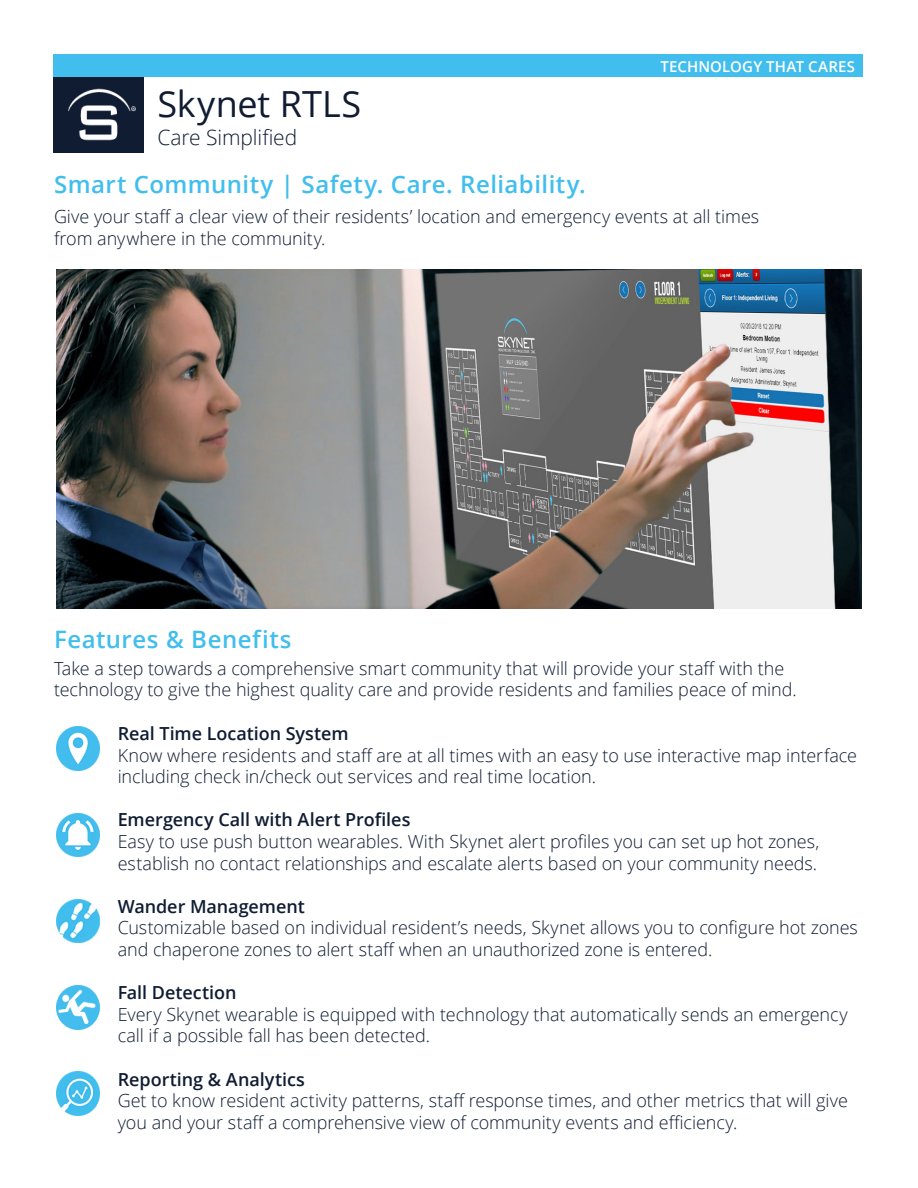
<style>
.page{position:relative;width:918px;height:1188px;background:#fff}
.page>*{position:absolute;margin:0;border:0;box-sizing:border-box;transform-origin:0 0}
.t1{font:36px "Open Sans";letter-spacing:.005em;color:#0f1c32}
.t2{font:600 24px "Open Sans";letter-spacing:.02em;color:#41beee}
.t3{font:300 21px "Open Sans";letter-spacing:-.005em;color:#0f1c32}
.t4{font:300 18px/21.6px "Open Sans";letter-spacing:-.005em;color:#0f1c32}
.t5{font:600 18px "Open Sans";letter-spacing:-.005em;color:#0f1c32}
.t6{font:600 15px "Open Sans";letter-spacing:.01em;color:#fff}
</style>
<div class="page">
<img style="left:56px;top:813px;width:44px;height:44px">
<img style="left:56px;top:986px;width:44px;height:43px">
<img style="left:56px;top:727px;width:44px;height:43px">
<img style="left:56px;top:899px;width:44px;height:44px">
<img style="left:56px;top:1072px;width:44px;height:43px">
<div style="left:53px;top:54px;width:810px;height:23px;background:#41beee"></div>
<div style="left:53px;top:77px;width:91px;height:75px;background:#0f1c32"></div>
<img style="left:68px;top:88px;width:67px;height:53px">
<img style="left:56px;top:270px;width:806px;height:339px">
<p class="t1" style="left:158px;top:79px;width:205px">Skynet RTLS</p>
<p class="t3" style="left:158px;top:123px;width:141px">Care Simplified</p>
<p class="t6" style="left:660px;top:56px;width:196px">TECHNOLOGY THAT CARES</p>
<p class="t2" style="left:54px;top:168px;width:533px">Smart Community | Safety. Care. Reliability.</p>
<p class="t4" style="left:54px;top:205px;width:707px">Give your staff a clear view of their residents’ location and emergency events at all times from anywhere in the community.</p>
<p class="t2" style="left:54px;top:622px;width:239px">Features &amp; Benefits</p>
<p class="t4" style="left:54px;top:657px;width:744px">Take a step towards a comprehensive smart community that will provide your staff with the technology to give the highest quality care and provide residents and families peace of mind.</p>
<p class="t5" style="left:118px;top:721px;width:233px">Real Time Location System</p>
<p class="t4" style="left:118px;top:744px;width:741px">Know where residents and staff are at all times with an easy to use interactive map interface including check in/check out services and real time location.</p>
<p class="t5" style="left:118px;top:808px;width:294px">Emergency Call with Alert Profiles</p>
<p class="t4" style="left:118px;top:830px;width:703px">Easy to use push button wearables. With Skynet alert profiles you can set up hot zones, establish no contact relationships and escalate alerts based on your community needs.</p>
<p class="t5" style="left:118px;top:894px;width:189px">Wander Management</p>
<p class="t4" style="left:118px;top:917px;width:742px">Customizable based on individual resident’s needs, Skynet allows you to configure hot zones and chaperone zones to alert staff when an unauthorized zone is entered.</p>
<p class="t5" style="left:118px;top:980px;width:120px">Fall Detection</p>
<p class="t4" style="left:118px;top:1003px;width:731px">Every Skynet wearable is equipped with technology that automatically sends an emergency call if a possible fall has been detected.</p>
<p class="t5" style="left:118px;top:1067px;width:189px">Reporting &amp; Analytics</p>
<p class="t4" style="left:118px;top:1089px;width:732px">Get to know resident activity patterns, staff response times, and other metrics that will give you and your staff a comprehensive view of community events and efficiency.</p>
</div>
